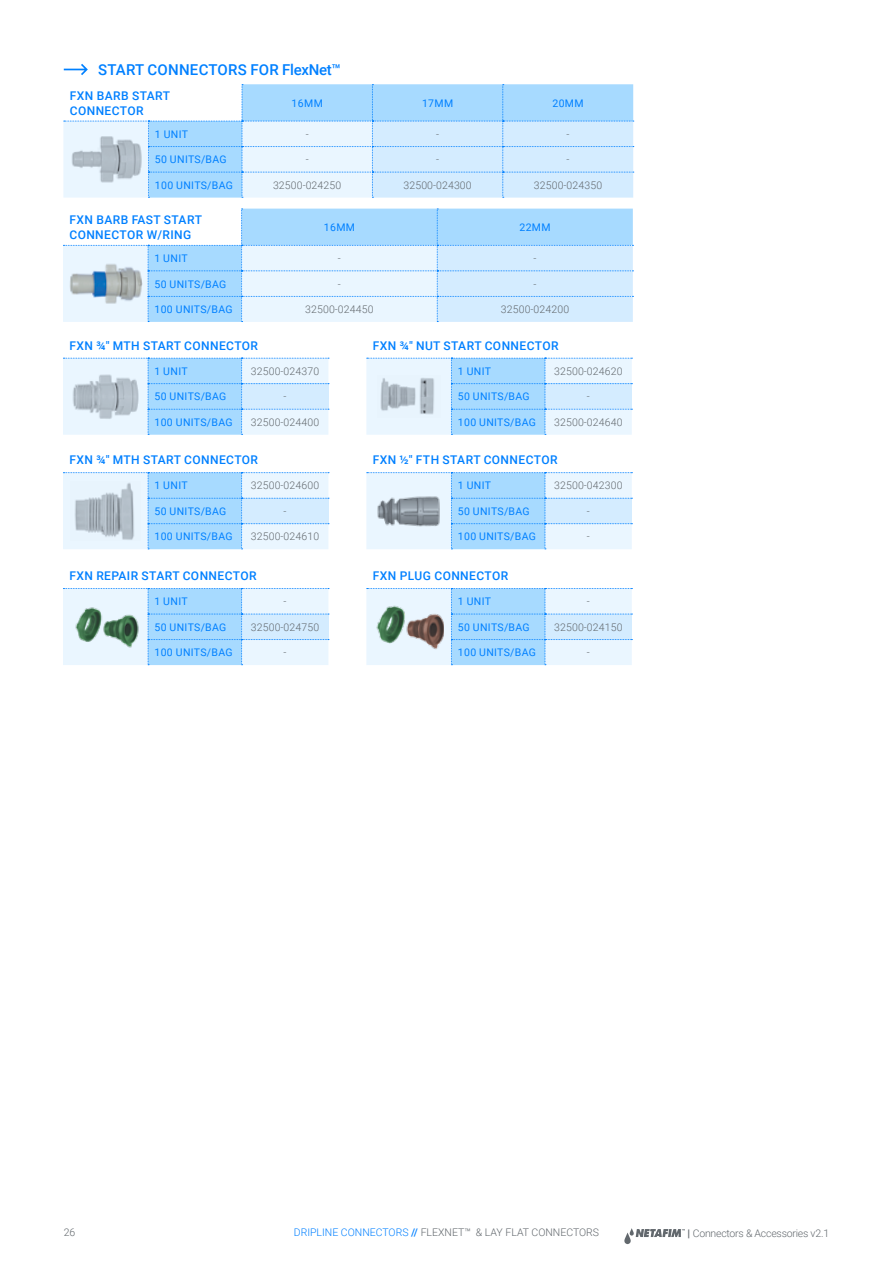
<style>
.page{position:relative;width:893px;height:1263px;background:#fff}
.page>*{position:absolute;margin:0;border:0;box-sizing:border-box;transform-origin:0 0}
.headline_regualr{font:500 15px "Roboto";letter-spacing:.015em;color:#0080ff}
.table_product_name{font:500 12px/15px "Roboto";letter-spacing:.035em;color:#0080ff}
.table_header{font:10.5px "Roboto";letter-spacing:.035em;color:#0080ff}
.table_cell_small{font:300 10.5px "Roboto";letter-spacing:.015em;color:#62686d}
.table_cell_small-2{font:300 10.5px "Roboto";letter-spacing:-.02em;color:#62686d}
.s1{color:#0080ff}
.s2{font-weight:500;color:#0080ff}
.s3{font-weight:900}
</style>
<div class="page">
<svg style="left:624px;top:1228px;width:61px;height:16px"></svg>
<svg style="left:63px;top:209px;width:570px;height:113px;background:#cde9ff"></svg>
<img style="left:68px;top:261px;width:75px;height:46px">
<svg style="left:64px;top:64px;width:24px;height:11px"></svg>
<svg style="left:63px;top:84px;width:571px;height:114px;background:#c9e8ff"></svg>
<img style="left:68px;top:134px;width:76px;height:51px">
<svg style="left:63px;top:358px;width:266px;height:77px;background:#c7e6fe"></svg>
<img style="left:69px;top:372px;width:69px;height:48px">
<svg style="left:63px;top:472px;width:266px;height:77px;background:#c5e6fe"></svg>
<img style="left:71px;top:481px;width:70px;height:59px">
<svg style="left:63px;top:588px;width:266px;height:77px;background:#c7e6ff"></svg>
<img style="left:71px;top:603px;width:70px;height:47px">
<svg style="left:366px;top:472px;width:266px;height:77px;background:#c9e7ff"></svg>
<img style="left:374px;top:493px;width:70px;height:36px">
<svg style="left:366px;top:588px;width:266px;height:77px;background:#c7e6ff"></svg>
<img style="left:374px;top:601px;width:70px;height:51px">
<svg style="left:366px;top:358px;width:266px;height:77px;background:#c8e7ff"></svg>
<img style="left:377px;top:375px;width:64px;height:43px">
<p class="headline_regualr" style="left:98px;top:59px;width:244px">START CONNECTORS FOR FlexNet™</p>
<p class="table_product_name" style="left:70px;top:87px;width:102px">FXN BARB START<br>CONNECTOR</p>
<p class="table_header" style="left:292px;top:96px;width:33px">16MM</p>
<p class="table_header" style="left:422px;top:96px;width:33px">17MM</p>
<p class="table_header" style="left:552px;top:96px;width:33px">20MM</p>
<p class="table_header" style="left:155px;top:127px;width:35px">1 UNIT</p>
<p class="table_cell_small" style="left:306px;top:127px;width:5px">-</p>
<p class="table_cell_small" style="left:436px;top:127px;width:5px">-</p>
<p class="table_cell_small" style="left:566px;top:127px;width:5px">-</p>
<p class="table_header" style="left:155px;top:152px;width:73px">50 UNITS/BAG</p>
<p class="table_cell_small" style="left:306px;top:152px;width:5px">-</p>
<p class="table_cell_small" style="left:436px;top:152px;width:5px">-</p>
<p class="table_cell_small" style="left:566px;top:152px;width:5px">-</p>
<p class="table_header" style="left:155px;top:178px;width:80px">100 UNITS/BAG</p>
<p class="table_cell_small" style="left:273px;top:178px;width:70px">32500-024250</p>
<p class="table_cell_small" style="left:403px;top:178px;width:70px">32500-024300</p>
<p class="table_cell_small" style="left:534px;top:178px;width:70px">32500-024350</p>
<p class="table_product_name" style="left:69px;top:212px;width:134px">FXN BARB FAST START<br>CONNECTOR W/RING</p>
<p class="table_header" style="left:324px;top:220px;width:33px">16MM</p>
<p class="table_header" style="left:519px;top:220px;width:33px">22MM</p>
<p class="table_header" style="left:154px;top:251px;width:35px">1 UNIT</p>
<p class="table_cell_small" style="left:338px;top:251px;width:5px">-</p>
<p class="table_cell_small" style="left:533px;top:251px;width:5px">-</p>
<p class="table_header" style="left:154px;top:276px;width:73px">50 UNITS/BAG</p>
<p class="table_cell_small" style="left:338px;top:276px;width:5px">-</p>
<p class="table_cell_small" style="left:533px;top:276px;width:5px">-</p>
<p class="table_header" style="left:154px;top:302px;width:80px">100 UNITS/BAG</p>
<p class="table_cell_small" style="left:305px;top:302px;width:70px">32500-024450</p>
<p class="table_cell_small" style="left:501px;top:302px;width:70px">32500-024200</p>
<p class="table_product_name" style="left:69px;top:338px;width:190px">FXN ¾" MTH START CONNECTOR</p>
<p class="table_header" style="left:154px;top:364px;width:35px">1 UNIT</p>
<p class="table_cell_small" style="left:251px;top:364px;width:70px">32500-024370</p>
<p class="table_header" style="left:154px;top:389px;width:73px">50 UNITS/BAG</p>
<p class="table_cell_small" style="left:284px;top:389px;width:5px">-</p>
<p class="table_header" style="left:154px;top:415px;width:80px">100 UNITS/BAG</p>
<p class="table_cell_small" style="left:251px;top:415px;width:70px">32500-024400</p>
<p class="table_product_name" style="left:69px;top:452px;width:190px">FXN ¾" MTH START CONNECTOR</p>
<p class="table_header" style="left:154px;top:478px;width:35px">1 UNIT</p>
<p class="table_cell_small" style="left:251px;top:478px;width:70px">32500-024600</p>
<p class="table_header" style="left:154px;top:504px;width:73px">50 UNITS/BAG</p>
<p class="table_cell_small" style="left:284px;top:504px;width:5px">-</p>
<p class="table_header" style="left:154px;top:529px;width:80px">100 UNITS/BAG</p>
<p class="table_cell_small" style="left:251px;top:529px;width:70px">32500-024610</p>
<p class="table_product_name" style="left:69px;top:568px;width:189px">FXN REPAIR START CONNECTOR</p>
<p class="table_header" style="left:154px;top:594px;width:35px">1 UNIT</p>
<p class="table_cell_small" style="left:284px;top:594px;width:5px">-</p>
<p class="table_header" style="left:154px;top:620px;width:73px">50 UNITS/BAG</p>
<p class="table_cell_small" style="left:251px;top:620px;width:70px">32500-024750</p>
<p class="table_header" style="left:154px;top:645px;width:80px">100 UNITS/BAG</p>
<p class="table_cell_small" style="left:284px;top:645px;width:5px">-</p>
<p class="table_product_name" style="left:373px;top:338px;width:187px">FXN ¾" NUT START CONNECTOR</p>
<p class="table_header" style="left:458px;top:364px;width:35px">1 UNIT</p>
<p class="table_cell_small" style="left:554px;top:364px;width:70px">32500-024620</p>
<p class="table_header" style="left:458px;top:389px;width:73px">50 UNITS/BAG</p>
<p class="table_cell_small" style="left:587px;top:389px;width:5px">-</p>
<p class="table_header" style="left:458px;top:415px;width:80px">100 UNITS/BAG</p>
<p class="table_cell_small" style="left:554px;top:415px;width:70px">32500-024640</p>
<p class="table_product_name" style="left:373px;top:452px;width:186px">FXN ½" FTH START CONNECTOR</p>
<p class="table_header" style="left:458px;top:478px;width:35px">1 UNIT</p>
<p class="table_cell_small" style="left:554px;top:478px;width:70px">32500-042300</p>
<p class="table_header" style="left:458px;top:504px;width:73px">50 UNITS/BAG</p>
<p class="table_cell_small" style="left:587px;top:504px;width:5px">-</p>
<p class="table_header" style="left:458px;top:529px;width:80px">100 UNITS/BAG</p>
<p class="table_cell_small" style="left:587px;top:529px;width:5px">-</p>
<p class="table_product_name" style="left:373px;top:568px;width:137px">FXN PLUG CONNECTOR</p>
<p class="table_header" style="left:458px;top:594px;width:35px">1 UNIT</p>
<p class="table_cell_small" style="left:587px;top:594px;width:5px">-</p>
<p class="table_header" style="left:458px;top:620px;width:73px">50 UNITS/BAG</p>
<p class="table_cell_small" style="left:554px;top:620px;width:70px">32500-024150</p>
<p class="table_header" style="left:458px;top:645px;width:80px">100 UNITS/BAG</p>
<p class="table_cell_small" style="left:587px;top:645px;width:5px">-</p>
<p class="table_cell_small" style="left:64px;top:1225px;width:13px">26</p>
<p class="table_cell_small" style="left:294px;top:1225px;width:307px"><span class="s1">DRIPLINE CONNECTORS</span> <span class="s2">//</span> FLEXNET™ &amp; LAY FLAT CONNECTORS</p>
<p class="table_cell_small-2" style="left:687px;top:1225px;width:143px"><span class="s3">|</span> Connectors &amp; Accessories v2.1</p>
</div>
